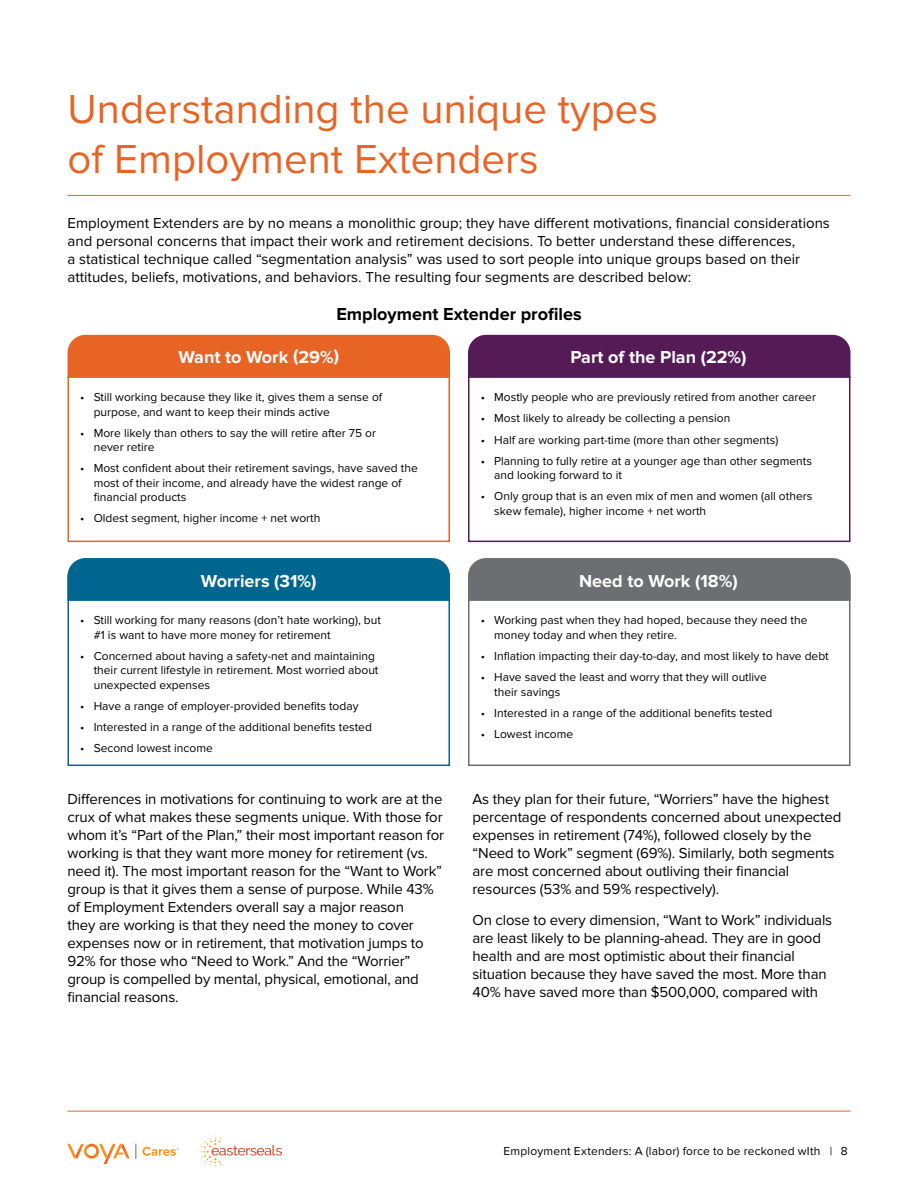
<style>
.page{position:relative;width:918px;height:1188px;background:#fff}
.page>*{position:absolute;margin:0;border:0;box-sizing:border-box;transform-origin:0 0}
.Page_Headline{font:42px/50.4px "Proxima Nova";color:#e76425}
.Table_title{font:700 18px "Proxima Nova";color:#fff}
.t1{font:700 18px "Proxima Nova";color:#000}
.Body{font:15px/18px "Proxima Nova";letter-spacing:-.01em;color:#000}
.Unordered_list_small{font:12px/14.4px "Proxima Nova";color:#000}
</style>
<div class="page">
<svg style="left:67px;top:1144px;width:63px;height:20px"></svg>
<svg style="left:136px;top:1144px;width:43px;height:15px"></svg>
<svg style="left:199px;top:1137px;width:83px;height:31px"></svg>
<hr style="left:68px;top:1111px;width:782px;height:1px;background:#e76425">
<hr style="left:68px;top:195px;width:782px;height:1px;background:#e76425">
<div style="left:68px;top:335px;width:382px;height:41px;background:#e76425"></div>
<div style="left:468px;top:335px;width:382px;height:41px;background:#551b57"></div>
<div style="left:68px;top:558px;width:382px;height:43px;background:#006690"></div>
<div style="left:468px;top:558px;width:382px;height:43px;background:#6d6e71"></div>
<div style="left:68px;top:376px;width:382px;height:166px;border:2px solid #e76425"></div>
<div style="left:468px;top:376px;width:382px;height:166px;border:2px solid #551b57"></div>
<div style="left:68px;top:575px;width:382px;height:191px;border:2px solid #006690"></div>
<div style="left:468px;top:575px;width:382px;height:191px;border:2px solid #6d6e71"></div>
<h1 class="Page_Headline" style="left:68px;top:84px;width:592px">Understanding the unique types of Employment Extenders</h1>
<p class="Body" style="left:68px;top:214px;width:764px">Employment Extenders are by no means a monolithic group; they have different motivations, financial considerations and personal concerns that impact their work and retirement decisions. To better understand these differences,<br>a statistical technique called “segmentation analysis” was used to sort people into unique groups based on their attitudes, beliefs, motivations, and behaviors. The resulting four segments are described below:</p>
<p class="t1" style="left:336px;top:304px;width:247px">Employment Extender profiles</p>
<h3 class="Table_title" style="left:178px;top:347px;width:162px">Want to Work (29%)</h3>
<p class="Unordered_list_small" style="left:94px;top:390px;width:290px;text-indent:-14px">• Still working because they like it, gives them a sense of purpose, and want to keep their minds active</p>
<p class="Unordered_list_small" style="left:94px;top:426px;width:284px;text-indent:-14px">• More likely than others to say the will retire after 75 or never retire</p>
<p class="Unordered_list_small" style="left:94px;top:461px;width:326px;text-indent:-14px">• Most confident about their retirement savings, have saved the most of their income, and already have the widest range of financial products</p>
<p class="Unordered_list_small" style="left:80px;top:511px;width:242px">• Oldest segment, higher income + net worth</p>
<h3 class="Table_title" style="left:570px;top:347px;width:178px">Part of the Plan (22%)</h3>
<p class="Unordered_list_small" style="left:481px;top:390px;width:337px">• Mostly people who are previously retired from another career</p>
<p class="Unordered_list_small" style="left:481px;top:411px;width:251px">• Most likely to already be collecting a pension</p>
<p class="Unordered_list_small" style="left:481px;top:433px;width:299px">• Half are working part-time (more than other segments)</p>
<p class="Unordered_list_small" style="left:494px;top:454px;width:319px;text-indent:-14px">• Planning to fully retire at a younger age than other segments and looking forward to it</p>
<p class="Unordered_list_small" style="left:494px;top:489px;width:320px;text-indent:-14px">• Only group that is an even mix of men and women (all others skew female), higher income + net worth</p>
<h3 class="Table_title" style="left:201px;top:571px;width:117px">Worriers (31%)</h3>
<p class="Unordered_list_small" style="left:94px;top:613px;width:289px;text-indent:-14px">• Still working for many reasons (don’t hate working), but #1 is want to have more money for retirement</p>
<p class="Unordered_list_small" style="left:94px;top:649px;width:286px;text-indent:-14px">• Concerned about having a safety-net and maintaining their current lifestyle in retirement. Most worried about unexpected expenses</p>
<p class="Unordered_list_small" style="left:80px;top:699px;width:280px">• Have a range of employer-provided benefits today</p>
<p class="Unordered_list_small" style="left:80px;top:720px;width:293px">• Interested in a range of the additional benefits tested</p>
<p class="Unordered_list_small" style="left:80px;top:741px;width:134px">• Second lowest income</p>
<h3 class="Table_title" style="left:579px;top:571px;width:160px">Need to Work (18%)</h3>
<p class="Unordered_list_small" style="left:494px;top:613px;width:315px;text-indent:-14px">• Working past when they had hoped, because they need the money today and when they retire.</p>
<p class="Unordered_list_small" style="left:481px;top:649px;width:350px">• Inflation impacting their day-to-day, and most likely to have debt</p>
<p class="Unordered_list_small" style="left:494px;top:670px;width:274px;text-indent:-14px">• Have saved the least and worry that they will outlive their savings</p>
<p class="Unordered_list_small" style="left:481px;top:706px;width:293px">• Interested in a range of the additional benefits tested</p>
<p class="Unordered_list_small" style="left:481px;top:727px;width:94px">• Lowest income</p>
<p class="Body" style="left:68px;top:790px;width:378px">Differences in motivations for continuing to work are at the crux of what makes these segments unique. With those for whom it’s “Part of the Plan,” their most important reason for working is that they want more money for retirement (vs. need it). The most important reason for the “Want to Work” group is that it gives them a sense of purpose. While 43% of Employment Extenders overall say a major reason<br>they are working is that they need the money to cover expenses now or in retirement, that motivation jumps to 92% for those who “Need to Work.” And the “Worrier” group is compelled by mental, physical, emotional, and financial reasons.</p>
<p class="Body" style="left:472px;top:790px;width:370px">As they plan for their future, “Worriers” have the highest percentage of respondents concerned about unexpected expenses in retirement (74%), followed closely by the “Need to Work” segment (69%). Similarly, both segments are most concerned about outliving their financial resources (53% and 59% respectively).</p>
<p class="Body" style="left:472px;top:912px;width:361px">On close to every dimension, “Want to Work” individuals are least likely to be planning-ahead. They are in good health and are most optimistic about their financial situation because they have saved the most. More than 40% have saved more than $500,000, compared with</p>
<p class="Unordered_list_small" style="left:504px;top:1144px;width:346px">Employment Extenders: A (labor) force to be reckoned wIth | 8</p>
</div>
